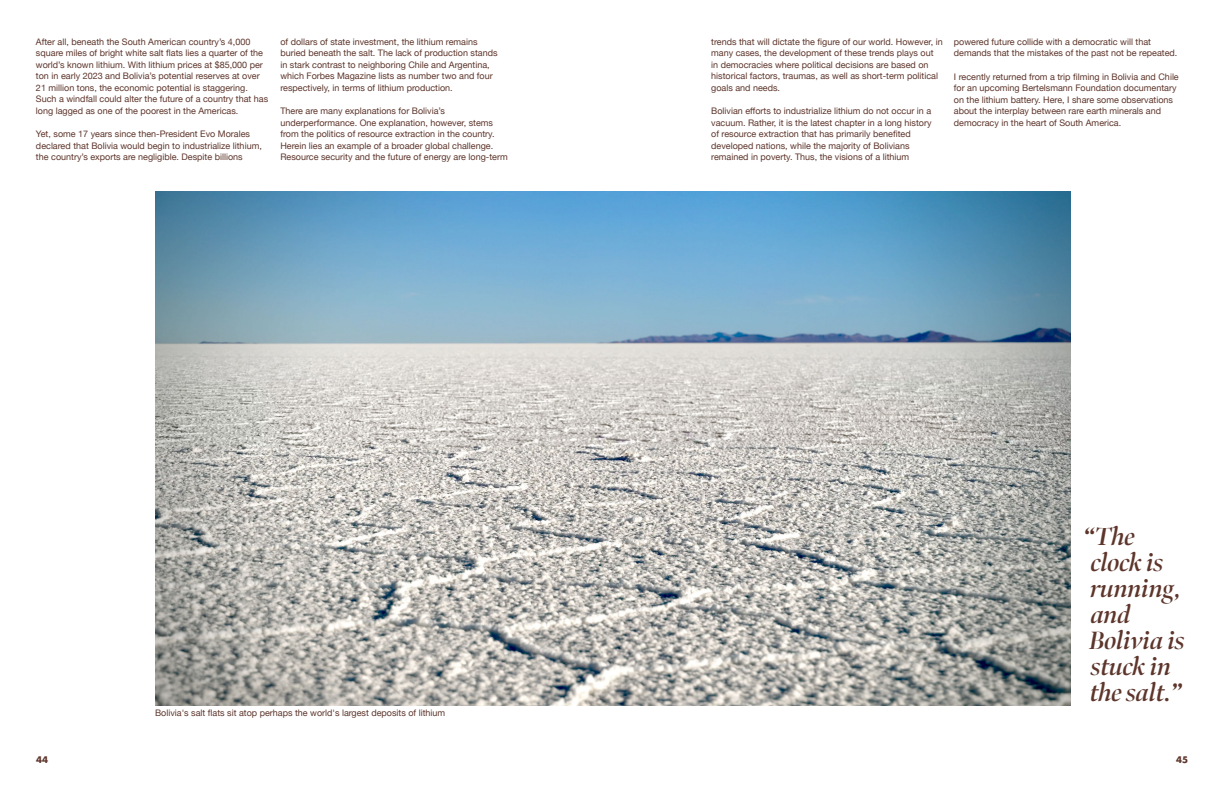
<style>
.page{position:relative;width:1224px;height:792px;background:#fff}
.page>*{position:absolute;margin:0;border:0;box-sizing:border-box;transform-origin:0 0}
.t1{font:italic 600 26px/26px "Bennet Banner";color:#5d352b}
.t2{font:700 10px "Futura";color:#5d352b}
.t3{font:9px/11.5px "Helvetica Neue";color:#5d352b}
.s1{font-weight:700}
</style>
<div class="page">
<img style="left:155px;top:191px;width:915px;height:515px">
<p class="t3" style="left:36px;top:36px;width:234px">After all, beneath the South American country’s 4,000 square miles of bright white salt flats lies a quarter of the world’s known lithium. With lithium prices at $85,000 per ton in early 2023 and Bolivia’s potential reserves at over 21 million tons, the economic potential is staggering.<br>Such a windfall could alter the future of a country that has long lagged as one of the poorest in the Americas.</p>
<p class="t3" style="left:36px;top:129px;width:227px">Yet, some 17 years since then-President Evo Morales declared that Bolivia would begin to industrialize lithium, the country’s exports are negligible. Despite billions</p>
<p class="t3" style="left:280px;top:36px;width:219px">of dollars of state investment, the lithium remains buried beneath the salt. The lack of production stands in stark contrast to neighboring Chile and Argentina, which Forbes Magazine lists as number two and four respectively, in terms of lithium production.</p>
<p class="t3" style="left:280px;top:106px;width:229px">There are many explanations for Bolivia’s underperformance. One explanation, however, stems from the politics of resource extraction in the country.<br>Herein lies an example of a broader global challenge.<br>Resource security and the future of energy are long-term</p>
<p class="t3" style="left:155px;top:707px;width:292px">Bolivia's salt flats sit atop perhaps the world's largest deposits of lithium</p>
<p class="t3" style="left:711px;top:36px;width:233px">trends that will dictate the figure of our world. However, in many cases, the development of these trends plays out in democracies where political decisions are based on historical factors, traumas, as well as short-term political goals and needs.</p>
<p class="t3" style="left:711px;top:106px;width:222px">Bolivian efforts to industrialize lithium do not occur in a vacuum. Rather, it is the latest chapter in a long history of resource extraction that has primarily benefited developed nations, while the majority of Bolivians remained in poverty. Thus, the visions of a lithium</p>
<p class="t3" style="left:954px;top:36px;width:225px">powered future collide with a democratic will that demands that the mistakes of the past not be repeated.</p>
<p class="t3" style="left:954px;top:71px;width:226px">I recently returned from a trip filming in Bolivia and Chile for an upcoming Bertelsmann Foundation documentary on the lithium battery. Here, I share some observations about the interplay between rare earth minerals and democracy in the heart of South America.</p>
<h1 class="t1" style="left:1083px;top:524px;width:103px"><span class="s1">“</span>The clock is running, and<br>Bolivia is stuck in the salt.<span class="s1">”</span></h1>
<p class="t2" style="left:36px;top:753px;width:13px">44</p>
<p class="t2" style="left:1176px;top:753px;width:13px">45</p>
</div>
